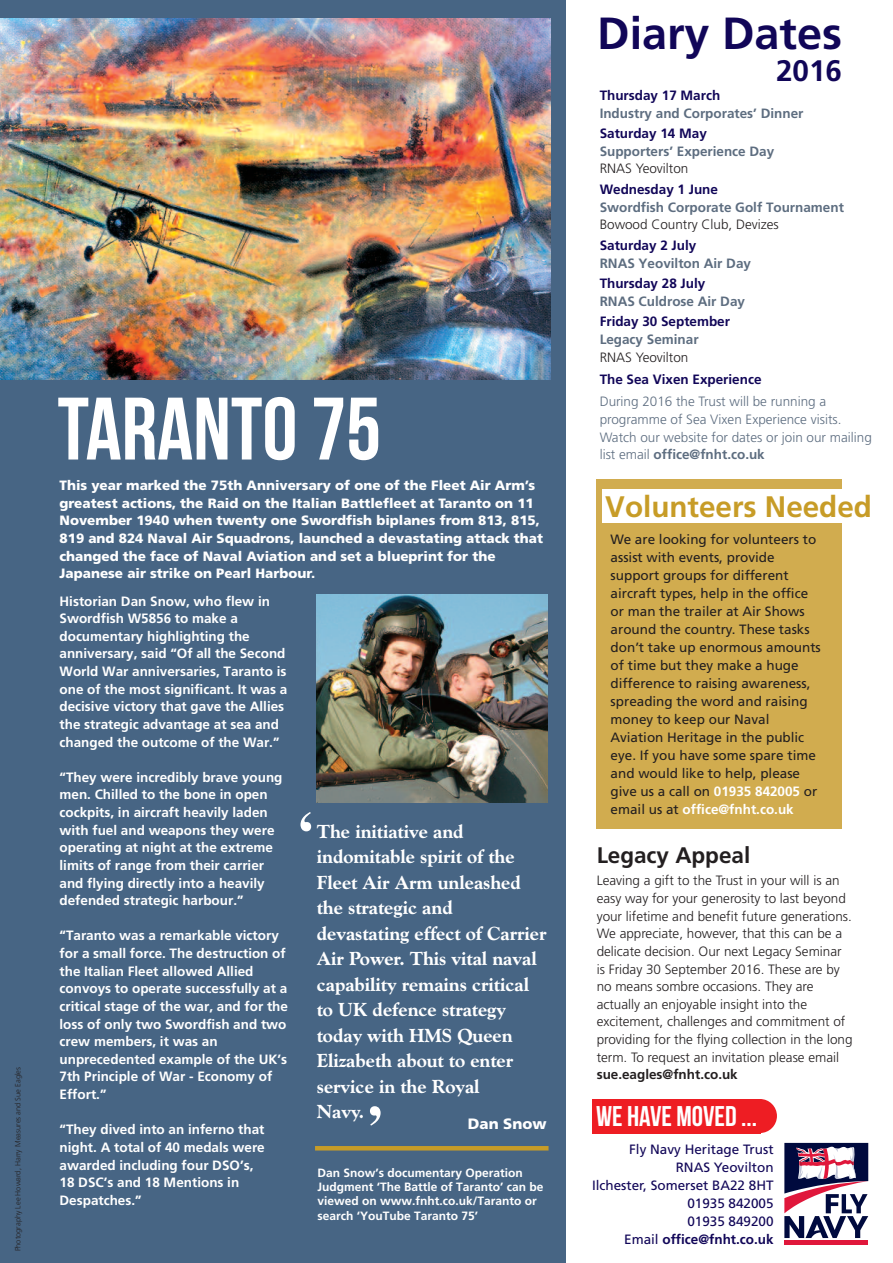
<style>
.page{position:relative;width:893px;height:1263px;background:#fff}
.page>*{position:absolute;margin:0;border:0;box-sizing:border-box;transform-origin:0 0}
.t1{font:88.35px "Bebas Neue";color:#fff}
.t2{font:700 58.05px "Times";color:#fff}
.t3{font:700 45px "Frutiger";color:#110658}
.t4{font:700 29.7px "Frutiger";color:#c79c27}
.t5{font:700 29.7px "Frutiger";color:#110658}
.t6{font:28.5px "Bebas Neue";color:#fff}
.t7{font:700 22.5px "Frutiger";color:#231f20}
.t8{font:800 18.75px/25.5px "Goudy Old Style BT";color:#fff}
.t9{font:900 15px "Frutiger";color:#fff}
.t10{font:700 13.5px/17.7px "Frutiger";color:#fff}
.t11{font:300 13.5px/17.7px "Frutiger";color:#231f20}
.t12{font:13.5px/18px "Frutiger";color:#231f20}
.t13{font:900 13.5px/17.7px "Frutiger";color:#fff}
.t14{font:700 13.5px "Frutiger";color:#5d6d80}
.t15{font:300 13.5px/17.7px "Frutiger";color:#5d6d80}
.t16{font:700 13.5px "Frutiger";color:#110658}
.t17{font:13.5px/18px "Frutiger";color:#110658;text-align:right}
.t18{font:700 13.5px "Frutiger";color:#231f20}
.t19{font:700 12px/14.4px "Frutiger";color:#fff}
.t20{font:300 7.5px "Frutiger";color:#231f20}
.s1{font-weight:700}
.s2{font-weight:700;color:#fff}
</style>
<div class="page">
<div style="left:0;top:0;width:565px;height:1263px;background:#476584"></div>
<div style="left:597px;top:479px;width:245px;height:349px;background:#d1ac4f"></div>
<div style="left:602px;top:489px;width:276px;height:34px;background:#fff"></div>
<img style="left:0;top:18px;width:551px;height:361px">
<svg style="left:784px;top:1142px;width:85px;height:103px"></svg>
<hr style="left:784px;top:1240px;width:84px;height:4px;background:#e0173b">
<svg style="left:784px;top:1143px;width:84px;height:95px"></svg>
<img style="left:316px;top:595px;width:231px;height:207px">
<hr style="left:315px;top:1146px;width:234px;height:4px;background:#c79c27">
<div style="left:592px;top:1099px;width:168px;height:34px;background:#ee1d23"></div>
<div style="left:743px;top:1099px;width:34px;height:34px;background:#ee1d23;border-radius:50%"></div>
<p class="t20" style="left:15px;top:1251px;width:186px;rotate:-90deg">Photography Lee Howard, Harry Measures and Sue Eagles</p>
<h1 class="t1" style="left:58px;top:377px;width:325px">TARANTO75</h1>
<h3 class="t3" style="left:597px;top:16px;width:246px">Diary Dates</h3>
<h3 class="t5" style="left:776px;top:59px;width:67px">2016</h3>
<p class="t16" style="left:600px;top:90px;width:122px">Thursday 17 March</p>
<p class="t14" style="left:600px;top:107px;width:205px">Industry and Corporates’ Dinner</p>
<p class="t16" style="left:600px;top:128px;width:109px">Saturday 14 May</p>
<p class="t14" style="left:600px;top:146px;width:176px">Supporters’ Experience Day</p>
<p class="t11" style="left:600px;top:161px;width:90px">RNAS Yeovilton</p>
<p class="t16" style="left:600px;top:184px;width:120px">Wednesday 1 June</p>
<p class="t14" style="left:600px;top:202px;width:246px">Swordfish Corporate Golf Tournament</p>
<p class="t11" style="left:600px;top:217px;width:181px">Bowood Country Club, Devizes</p>
<p class="t16" style="left:600px;top:240px;width:98px">Saturday 2 July</p>
<p class="t14" style="left:600px;top:257px;width:153px">RNAS Yeovilton Air Day</p>
<p class="t16" style="left:600px;top:278px;width:107px">Thursday 28 July</p>
<p class="t14" style="left:600px;top:296px;width:147px">RNAS Culdrose Air Day</p>
<p class="t16" style="left:600px;top:316px;width:132px">Friday 30 September</p>
<p class="t14" style="left:600px;top:334px;width:100px">Legacy Seminar</p>
<p class="t11" style="left:600px;top:349px;width:90px">RNAS Yeovilton</p>
<p class="t16" style="left:600px;top:374px;width:163px">The Sea Vixen Experience</p>
<p class="t15" style="left:600px;top:394px;width:274px">During 2016 the Trust will be running a programme of Sea Vixen Experience visits.<br>Watch our website for dates or join our mailing list email <span class="s1">office@fnht.co.uk</span></p>
<p class="t13" style="left:60px;top:477px;width:485px">This year marked the 75th Anniversary of one of the Fleet Air Arm’s greatest actions, the Raid on the Italian Battlefleet at Taranto on 11<br>November 1940 when twenty one Swordfish biplanes from 813, 815, 819 and 824 Naval Air Squadrons, launched a devastating attack that changed the face of Naval Aviation and set a blueprint for the Japanese air strike on Pearl Harbour.</p>
<h3 class="t4" style="left:605px;top:495px;width:268px">Volunteers Needed</h3>
<p class="t12" style="left:611px;top:532px;width:212px">We are looking for volunteers to assist with events, provide support groups for different aircraft types, help in the office or man the trailer at Air Shows around the country. These tasks don’t take up enormous amounts of time but they make a huge difference to raising awareness, spreading the word and raising money to keep our Naval<br>Aviation Heritage in the public eye. If you have some spare time and would like to help, please give us a call on <span class="s2">01935 842005</span> or email us at <span class="s2">office@fnht.co.uk</span></p>
<p class="t10" style="left:60px;top:593px;width:229px">Historian Dan Snow, who flew in Swordfish W5856 to make a documentary highlighting the anniversary, said “Of all the Second World War anniversaries, Taranto is one of the most significant. It was a decisive victory that gave the Allies the strategic advantage at sea and changed the outcome of the War.”</p>
<p class="t10" style="left:60px;top:769px;width:224px">“They were incredibly brave young men. Chilled to the bone in open cockpits, in aircraft heavily laden with fuel and weapons they were operating at night at the extreme limits of range from their carrier and flying directly into a heavily defended strategic harbour.”</p>
<p class="t10" style="left:60px;top:928px;width:230px">“Taranto was a remarkable victory for a small force. The destruction of the Italian Fleet allowed Allied convoys to operate successfully at a critical stage of the war, and for the loss of only two Swordfish and two crew members, it was an unprecedented example of the UK’s<br>7th Principle of War - Economy of<br>Effort.”</p>
<p class="t10" style="left:60px;top:1122px;width:207px">“They dived into an inferno that night. A total of 40 medals were awarded including four DSO’s,<br>18 DSC’s and 18 Mentions in<br>Despatches.”</p>
<h2 class="t2" style="left:296px;top:813px;width:21px">‘</h2>
<p class="t8" style="left:317px;top:820px;width:231px">The initiative and indomitable spirit of the<br>Fleet Air Arm unleashed the strategic and devastating effect of Carrier<br>Air Power. This vital naval capability remains critical to UK defence strategy today with HMS Queen<br>Elizabeth about to enter service in the Royal<br>Navy.</p>
<p class="t9" style="left:468px;top:1117px;width:80px">Dan Snow</p>
<h3 class="t6" style="left:596px;top:1100px;width:162px">WE HAVE MOVED ...</h3>
<h3 class="t7" style="left:597px;top:846px;width:155px">Legacy Appeal</h3>
<p class="t11" style="left:597px;top:873px;width:257px">Leaving a gift to the Trust in your will is an easy way for your generosity to last beyond your lifetime and benefit future generations.<br>We appreciate, however, that this can be a delicate decision. Our next Legacy Seminar is Friday 30 September 2016. These are by no means sombre occasions. They are actually an enjoyable insight into the excitement, challenges and commitment of providing for the flying collection in the long term. To request an invitation please email</p>
<p class="t18" style="left:597px;top:1069px;width:143px">sue.eagles@fnht.co.uk</p>
<h2 class="t2" style="left:385px;top:1125px;width:21px;rotate:-180deg">‘</h2>
<p class="t17" style="left:592px;top:1142px;width:183px">Fly Navy Heritage Trust<br>RNAS Yeovilton<br>Ilchester, Somerset BA22 8HT<br>01935 842005<br>01935 849200<br>Email <span class="s1">office@fnht.co.uk</span></p>
<p class="t19" style="left:318px;top:1166px;width:227px">Dan Snow’s documentary Operation Judgment ‘The Battle of Taranto’ can be viewed on www.fnht.co.uk/Taranto or search ‘YouTube Taranto 75’</p>
</div>
